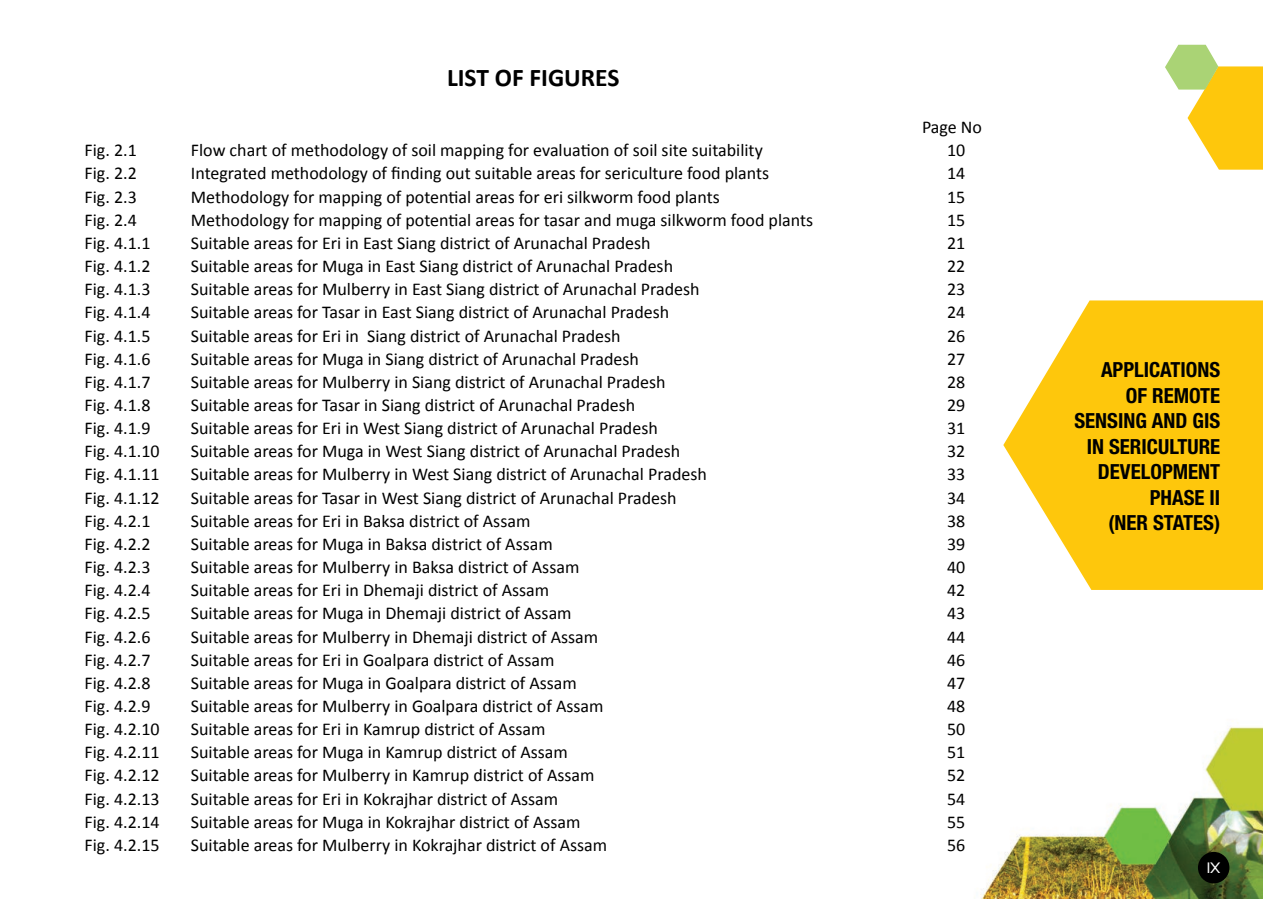
<style>
.page{position:relative;width:1263px;height:899px;background:#fff}
.page>*{position:absolute;margin:0;border:0;box-sizing:border-box;transform-origin:0 0}
.t1{font:700 25.5px "Calibri";color:#000}
.t2{font:700 condensed 20.85px "Helvetica Neue";color:#000}
.t3{font:18px "Calibri";color:#000}
.t4{font:15px "Sansation";color:#fff}
</style>
<div class="page">
<svg style="left:1003px;top:300px;width:259px;height:289px;fill:#fec70c"></svg>
<img style="left:980px;top:721px;width:282px;height:177px">
<svg style="left:1165px;top:45px;width:97px;height:125px"></svg>
<div style="left:1197px;top:851px;width:32px;height:32px;background:#000;border-radius:50%"></div>
<h1 class="t1" style="left:447px;top:61px;width:174px">LIST OF FIGURES</h1>
<p class="t3" style="left:922px;top:116px;width:61px">Page No</p>
<p class="t3" style="left:84px;top:139px;width:54px">Fig. 2.1</p>
<p class="t3" style="left:191px;top:139px;width:573px">Flow chart of methodology of soil mapping for evaluation of soil site suitability</p>
<p class="t3" style="left:947px;top:139px;width:20px">10</p>
<p class="t3" style="left:84px;top:162px;width:54px">Fig. 2.2</p>
<p class="t3" style="left:191px;top:162px;width:580px">Integrated methodology of finding out suitable areas for sericulture food plants</p>
<p class="t3" style="left:947px;top:162px;width:20px">14</p>
<p class="t3" style="left:84px;top:185px;width:54px">Fig. 2.3</p>
<p class="t3" style="left:191px;top:185px;width:530px">Methodology for mapping of potential areas for eri silkworm food plants</p>
<p class="t3" style="left:947px;top:185px;width:20px">15</p>
<p class="t3" style="left:84px;top:208px;width:54px">Fig. 2.4</p>
<p class="t3" style="left:191px;top:208px;width:624px">Methodology for mapping of potential areas for tasar and muga silkworm food plants</p>
<p class="t3" style="left:947px;top:208px;width:20px">15</p>
<p class="t3" style="left:84px;top:231px;width:67px">Fig. 4.1.1</p>
<p class="t3" style="left:191px;top:231px;width:461px">Suitable areas for Eri in East Siang district of Arunachal Pradesh</p>
<p class="t3" style="left:947px;top:231px;width:20px">21</p>
<p class="t3" style="left:84px;top:254px;width:67px">Fig. 4.1.2</p>
<p class="t3" style="left:191px;top:254px;width:484px">Suitable areas for Muga in East Siang district of Arunachal Pradesh</p>
<p class="t3" style="left:947px;top:254px;width:20px">22</p>
<p class="t3" style="left:84px;top:278px;width:67px">Fig. 4.1.3</p>
<p class="t3" style="left:191px;top:278px;width:510px">Suitable areas for Mulberry in East Siang district of Arunachal Pradesh</p>
<p class="t3" style="left:947px;top:278px;width:20px">23</p>
<p class="t3" style="left:84px;top:301px;width:67px">Fig. 4.1.4</p>
<p class="t3" style="left:191px;top:301px;width:480px">Suitable areas for Tasar in East Siang district of Arunachal Pradesh</p>
<p class="t3" style="left:947px;top:301px;width:20px">24</p>
<p class="t3" style="left:84px;top:324px;width:67px">Fig. 4.1.5</p>
<p class="t3" style="left:191px;top:324px;width:431px">Suitable areas for Eri in Siang district of Arunachal Pradesh</p>
<p class="t3" style="left:947px;top:324px;width:20px">26</p>
<p class="t3" style="left:84px;top:347px;width:67px">Fig. 4.1.6</p>
<p class="t3" style="left:191px;top:347px;width:450px">Suitable areas for Muga in Siang district of Arunachal Pradesh</p>
<p class="t3" style="left:947px;top:347px;width:20px">27</p>
<p class="t3" style="left:84px;top:370px;width:67px">Fig. 4.1.7</p>
<p class="t3" style="left:191px;top:370px;width:476px">Suitable areas for Mulberry in Siang district of Arunachal Pradesh</p>
<p class="t3" style="left:947px;top:370px;width:20px">28</p>
<p class="t3" style="left:84px;top:393px;width:67px">Fig. 4.1.8</p>
<p class="t3" style="left:191px;top:393px;width:446px">Suitable areas for Tasar in Siang district of Arunachal Pradesh</p>
<p class="t3" style="left:947px;top:393px;width:20px">29</p>
<p class="t3" style="left:84px;top:416px;width:67px">Fig. 4.1.9</p>
<p class="t3" style="left:191px;top:416px;width:468px">Suitable areas for Eri in West Siang district of Arunachal Pradesh</p>
<p class="t3" style="left:947px;top:416px;width:20px">31</p>
<p class="t3" style="left:84px;top:440px;width:77px">Fig. 4.1.10</p>
<p class="t3" style="left:191px;top:440px;width:491px">Suitable areas for Muga in West Siang district of Arunachal Pradesh</p>
<p class="t3" style="left:947px;top:440px;width:20px">32</p>
<p class="t3" style="left:84px;top:463px;width:77px">Fig. 4.1.11</p>
<p class="t3" style="left:191px;top:463px;width:517px">Suitable areas for Mulberry in West Siang district of Arunachal Pradesh</p>
<p class="t3" style="left:947px;top:463px;width:20px">33</p>
<p class="t3" style="left:84px;top:486px;width:77px">Fig. 4.1.12</p>
<p class="t3" style="left:191px;top:486px;width:487px">Suitable areas for Tasar in West Siang district of Arunachal Pradesh</p>
<p class="t3" style="left:947px;top:486px;width:20px">34</p>
<p class="t3" style="left:84px;top:509px;width:67px">Fig. 4.2.1</p>
<p class="t3" style="left:191px;top:509px;width:341px">Suitable areas for Eri in Baksa district of Assam</p>
<p class="t3" style="left:947px;top:509px;width:20px">38</p>
<p class="t3" style="left:84px;top:532px;width:67px">Fig. 4.2.2</p>
<p class="t3" style="left:191px;top:532px;width:363px">Suitable areas for Muga in Baksa district of Assam</p>
<p class="t3" style="left:947px;top:532px;width:20px">39</p>
<p class="t3" style="left:84px;top:555px;width:67px">Fig. 4.2.3</p>
<p class="t3" style="left:191px;top:555px;width:390px">Suitable areas for Mulberry in Baksa district of Assam</p>
<p class="t3" style="left:947px;top:555px;width:20px">40</p>
<p class="t3" style="left:84px;top:578px;width:67px">Fig. 4.2.4</p>
<p class="t3" style="left:191px;top:578px;width:360px">Suitable areas for Eri in Dhemaji district of Assam</p>
<p class="t3" style="left:947px;top:578px;width:20px">42</p>
<p class="t3" style="left:84px;top:601px;width:67px">Fig. 4.2.5</p>
<p class="t3" style="left:191px;top:601px;width:382px">Suitable areas for Muga in Dhemaji district of Assam</p>
<p class="t3" style="left:947px;top:601px;width:20px">43</p>
<p class="t3" style="left:84px;top:625px;width:67px">Fig. 4.2.6</p>
<p class="t3" style="left:191px;top:625px;width:409px">Suitable areas for Mulberry in Dhemaji district of Assam</p>
<p class="t3" style="left:947px;top:625px;width:20px">44</p>
<p class="t3" style="left:84px;top:648px;width:67px">Fig. 4.2.7</p>
<p class="t3" style="left:191px;top:648px;width:365px">Suitable areas for Eri in Goalpara district of Assam</p>
<p class="t3" style="left:947px;top:648px;width:20px">46</p>
<p class="t3" style="left:84px;top:671px;width:67px">Fig. 4.2.8</p>
<p class="t3" style="left:191px;top:671px;width:387px">Suitable areas for Muga in Goalpara district of Assam</p>
<p class="t3" style="left:947px;top:671px;width:20px">47</p>
<p class="t3" style="left:84px;top:694px;width:67px">Fig. 4.2.9</p>
<p class="t3" style="left:191px;top:694px;width:414px">Suitable areas for Mulberry in Goalpara district of Assam</p>
<p class="t3" style="left:947px;top:694px;width:20px">48</p>
<p class="t3" style="left:84px;top:717px;width:77px">Fig. 4.2.10</p>
<p class="t3" style="left:191px;top:717px;width:356px">Suitable areas for Eri in Kamrup district of Assam</p>
<p class="t3" style="left:947px;top:717px;width:20px">50</p>
<p class="t3" style="left:84px;top:740px;width:77px">Fig. 4.2.11</p>
<p class="t3" style="left:191px;top:740px;width:378px">Suitable areas for Muga in Kamrup district of Assam</p>
<p class="t3" style="left:947px;top:740px;width:20px">51</p>
<p class="t3" style="left:84px;top:763px;width:77px">Fig. 4.2.12</p>
<p class="t3" style="left:191px;top:763px;width:405px">Suitable areas for Mulberry in Kamrup district of Assam</p>
<p class="t3" style="left:947px;top:763px;width:20px">52</p>
<p class="t3" style="left:84px;top:786px;width:77px">Fig. 4.2.13</p>
<p class="t3" style="left:191px;top:786px;width:369px">Suitable areas for Eri in Kokrajhar district of Assam</p>
<p class="t3" style="left:947px;top:786px;width:20px">54</p>
<p class="t3" style="left:84px;top:810px;width:77px">Fig. 4.2.14</p>
<p class="t3" style="left:191px;top:810px;width:391px">Suitable areas for Muga in Kokrajhar district of Assam</p>
<p class="t3" style="left:947px;top:810px;width:20px">55</p>
<p class="t3" style="left:84px;top:833px;width:77px">Fig. 4.2.15</p>
<p class="t3" style="left:191px;top:833px;width:418px">Suitable areas for Mulberry in Kokrajhar district of Assam</p>
<p class="t3" style="left:947px;top:833px;width:20px">56</p>
<p class="t2" style="left:1101px;top:357px;width:121px">APPLICATIONS</p>
<p class="t2" style="left:1125px;top:382px;width:96px">OF REMOTE</p>
<p class="t2" style="left:1074px;top:408px;width:128px">SENSING AND GIS</p>
<p class="t2" style="left:1086px;top:433px;width:135px">IN SERICULTURE</p>
<p class="t2" style="left:1098px;top:459px;width:124px">DEVELOPMENT</p>
<p class="t2" style="left:1149px;top:484px;width:66px">PHASE II</p>
<p class="t2" style="left:1108px;top:510px;width:113px">(NE R STATES)</p>
<p class="t4" style="left:1206px;top:859px;width:15px">IX</p>
</div>
